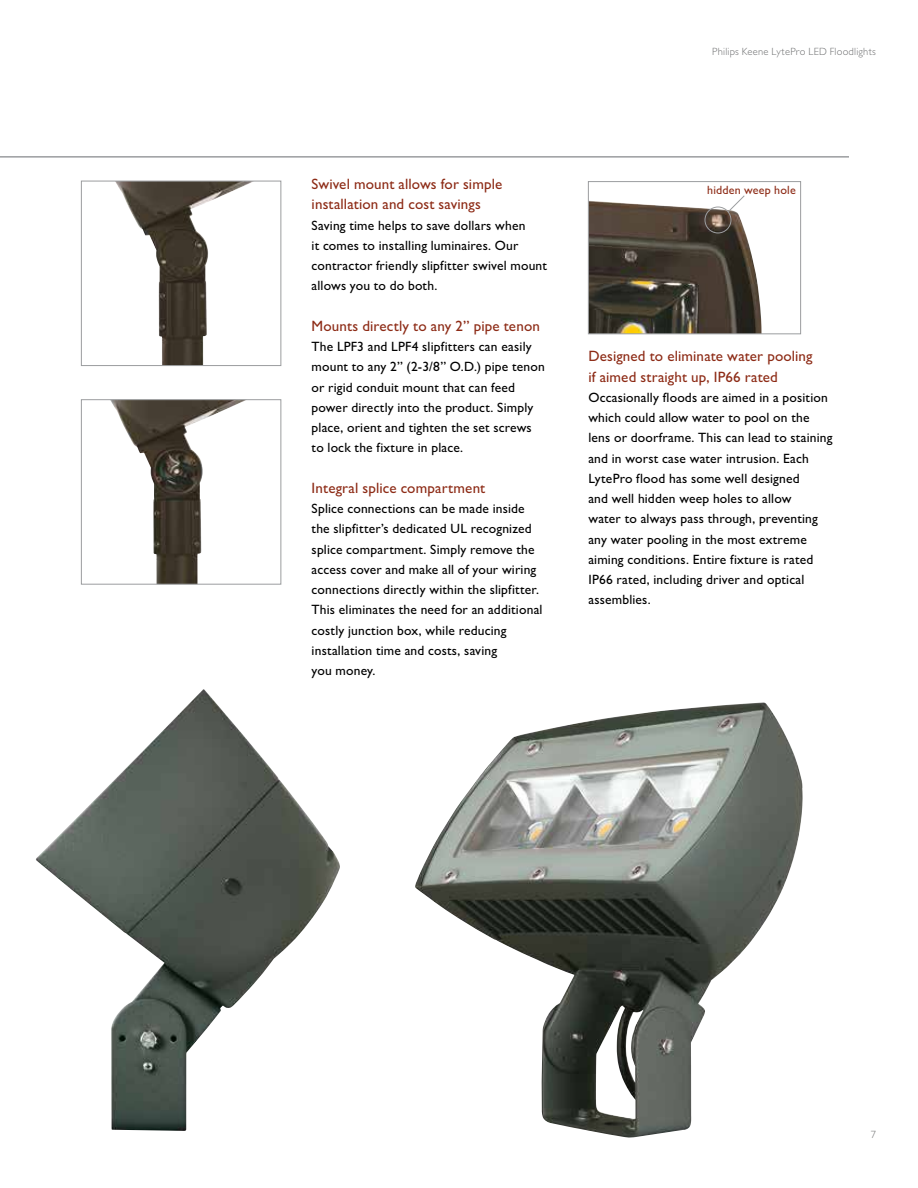
<style>
.page{position:relative;width:918px;height:1188px;background:#fff}
.page>*{position:absolute;margin:0;border:0;box-sizing:border-box;transform-origin:0 0}
.t1{font:15px/20.2px "Gill Sans Alt One";letter-spacing:.01em;color:#8d2b16}
.t2{font:13.5px/20.2px "Gill Sans Alt One";letter-spacing:.015em;color:#000}
.t3{font:12px "Gill Sans Alt One";letter-spacing:.015em;color:#8d2b16}
.t4{font:300 10.5px "Gill Sans Alt One";letter-spacing:.02em;color:#6e6f70}
</style>
<div class="page">
<hr style="left:0;top:156px;width:849px;height:2px;background:#9b9d9f">
<img style="left:590px;top:201px;width:172px;height:131px">
<div style="left:588px;top:181px;width:213px;height:153px;border:1px solid #9b9d9f"></div>
<img style="left:116px;top:183px;width:134px;height:181px">
<div style="left:81px;top:181px;width:200px;height:185px;border:1px solid #9b9d9f"></div>
<img style="left:111px;top:401px;width:133px;height:182px">
<div style="left:81px;top:399px;width:200px;height:186px;border:1px solid #9b9d9f"></div>
<img style="left:36px;top:689px;width:304px;height:442px">
<img style="left:415px;top:702px;width:388px;height:436px">
<svg style="left:704px;top:195px;width:41px;height:39px"></svg>
<p class="t4" style="left:712px;top:45px;width:165px">Philips Keene LytePro LED Floodlights</p>
<p class="t1" style="left:312px;top:174px;width:192px">Swivel mount allows for simple installation and cost savings</p>
<p class="t2" style="left:312px;top:215px;width:237px">Saving time helps to save dollars when<br>it comes to installing luminaires. Our contractor friendly slipfitter swivel mount allows you to do both.</p>
<p class="t1" style="left:312px;top:315px;width:230px">Mounts directly to any 2” pipe tenon</p>
<p class="t2" style="left:312px;top:336px;width:235px">The LPF3 and LPF4 slipfitters can easily mount to any 2” (2-3/8” O.D.) pipe tenon or rigid conduit mount that can feed power directly into the product. Simply place, orient and tighten the set screws to lock the fixture in place.</p>
<p class="t1" style="left:312px;top:477px;width:175px">Integral splice compartment</p>
<p class="t2" style="left:312px;top:498px;width:232px">Splice connections can be made inside the slipfitter’s dedicated UL recognized splice compartment. Simply remove the access cover and make all of your wiring connections directly within the slipfitter.<br>This eliminates the need for an additional costly junction box, while reducing installation time and costs, saving<br>you money.</p>
<p class="t3" style="left:707px;top:182px;width:90px">hidden weep hole</p>
<p class="t1" style="left:588px;top:346px;width:226px">Designed to eliminate water pooling if aimed straight up, IP66 rated</p>
<p class="t2" style="left:588px;top:387px;width:246px">Occasionally floods are aimed in a position which could allow water to pool on the lens or doorframe. This can lead to staining and in worst case water intrusion. Each LytePro flood has some well designed<br>and well hidden weep holes to allow<br>water to always pass through, preventing any water pooling in the most extreme aiming conditions. Entire fixture is rated IP66 rated, including driver and optical assemblies.</p>
<p class="t4" style="left:871px;top:1128px;width:7px">7</p>
</div>
